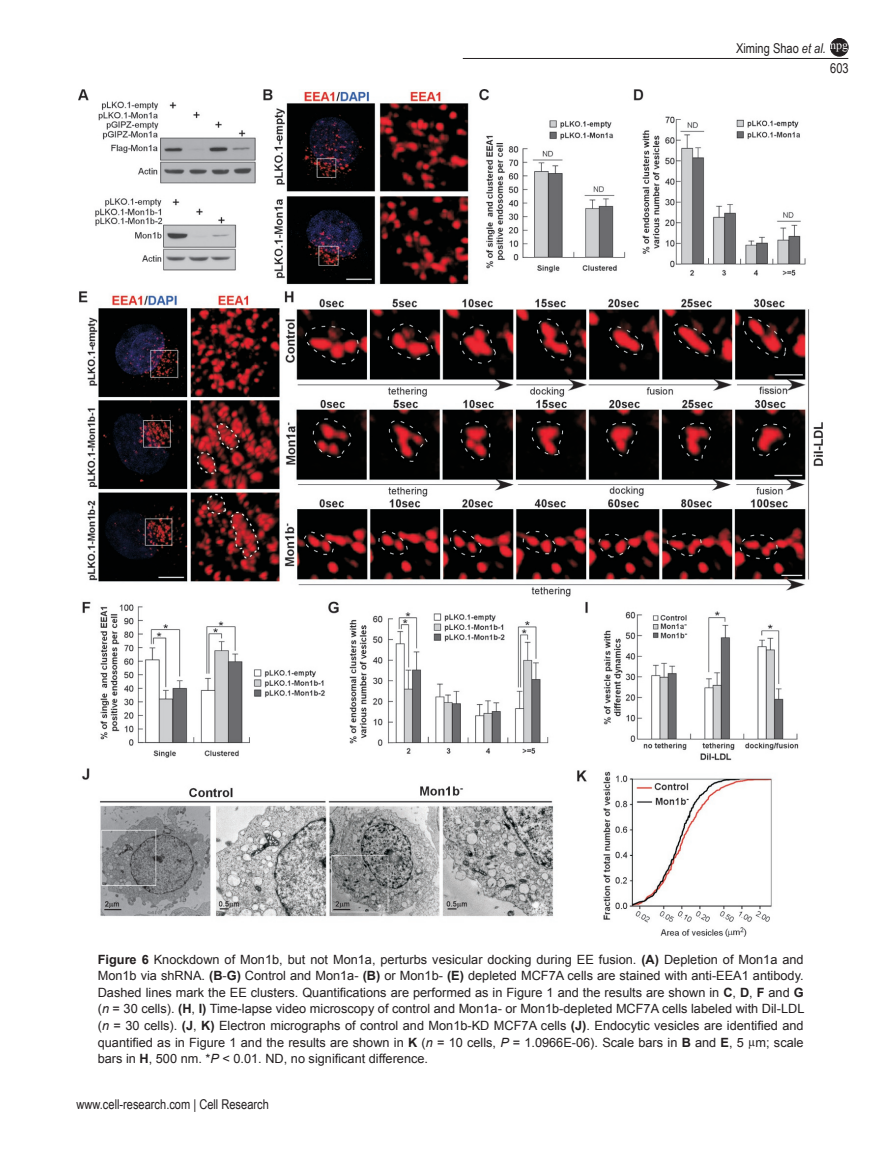
<style>
.page{position:relative;width:893px;height:1170px;background:#fff}
.page>*{position:absolute;margin:0;border:0;box-sizing:border-box;transform-origin:0 0}
.t1{font:13.5px "Arial Narrow";color:#231f20}
.t2{font:12.75px/16.5px "Arial";color:#231f20;text-align:justify}
.t3{font:12.75px "Arial MT2";color:#231f20}
.t4{font:12px "Times New Roman";color:#fff}
.s1{font-style:italic}
.s2{font-family:"Arial";font-weight:700}
.s3{font-family:"Arial MT2"}
.s4{font-weight:700}
.s5{font-family:"Arial";font-style:italic}
.s6{font-family:"Arial"}
.s7{font-family:"Times New Roman"}
</style>
<div class="page">
<hr style="left:463px;top:58px;width:385px;height:1px;background:#231f20">
<div style="left:830px;top:38px;width:18px;height:18px;background:#231f20;border-radius:50%"></div>
<div style="left:830px;top:38px;width:18px;height:18px;border:1px solid #231f20;border-radius:50%"></div>
<img style="left:79px;top:89px;width:744px;height:847px">
<p class="t1" style="left:736px;top:39px;width:91px">Ximing Shao <span class="s1">et al.</span></p>
<p class="t4" style="left:830px;top:37px;width:19px">npg</p>
<p class="t1" style="left:830px;top:58px;width:20px">603</p>
<p class="t3" style="left:98px;top:951px;width:707px"><span class="s2">Figure 6</span> Knockdown of Mon1b, but not Mon1a, perturbs vesicular docking during EE fusion. <span class="s2">(A)</span> Depletion of Mon1a and</p>
<p class="t2" style="left:98px;top:967px;width:708px"><span class="s3">Mon1b via shRNA.</span> <span class="s4">(B</span><span class="s3">-</span><span class="s4">G)</span> <span class="s3">Control and Mon1a-</span> <span class="s4">(B)</span> <span class="s3">or Mon1b-</span> <span class="s4">(E)</span> depleted MCF7A cells are stained with anti-EEA1 antibody.<br>Dashed lines mark the EE clusters. Quantifications are performed as in Figure 1 and the results are shown in <span class="s4">C</span><span class="s3">,</span> <span class="s4">D</span><span class="s3">,</span> <span class="s4">F</span> <span class="s3">and</span> <span class="s4">G </span><span class="s3">(</span><span class="s1">n</span> <span class="s3">= 30 cells).</span> <span class="s4">(H</span><span class="s3">,</span> <span class="s4">I)</span> Time-lapse video microscopy of control and Mon1a- or Mon1b-depleted MCF7A cells labeled with Dil-LDL</p>
<p class="t3" style="left:98px;top:1017px;width:707px">(<span class="s5">n</span> = 30 cells). <span class="s2">(J</span>, <span class="s2">K)</span> Electron micrographs of control and Mon1b-KD MCF7A cells <span class="s2">(J)</span><span class="s6">. Endocytic vesicles are identified and</span></p>
<p class="t2" style="left:98px;top:1033px;width:707px">quantified as in Figure 1 and the results are shown in <span class="s4">K</span> <span class="s3">(</span><span class="s1">n</span> <span class="s3">= 10 cells,</span> <span class="s1">P</span> <span class="s3">= 1.0966E-06). Scale bars in</span> <span class="s4">B</span> <span class="s3">and</span> <span class="s4">E</span>, 5 <span class="s7">µ</span><span class="s3">m; scale bars in</span> <span class="s4">H</span>, 500 nm. *<span class="s1">P</span> &lt; 0.01. ND, no significant difference.</p>
<p class="t1" style="left:77px;top:1094px;width:194px">www.cell-research.com | Cell Research</p>
</div>
